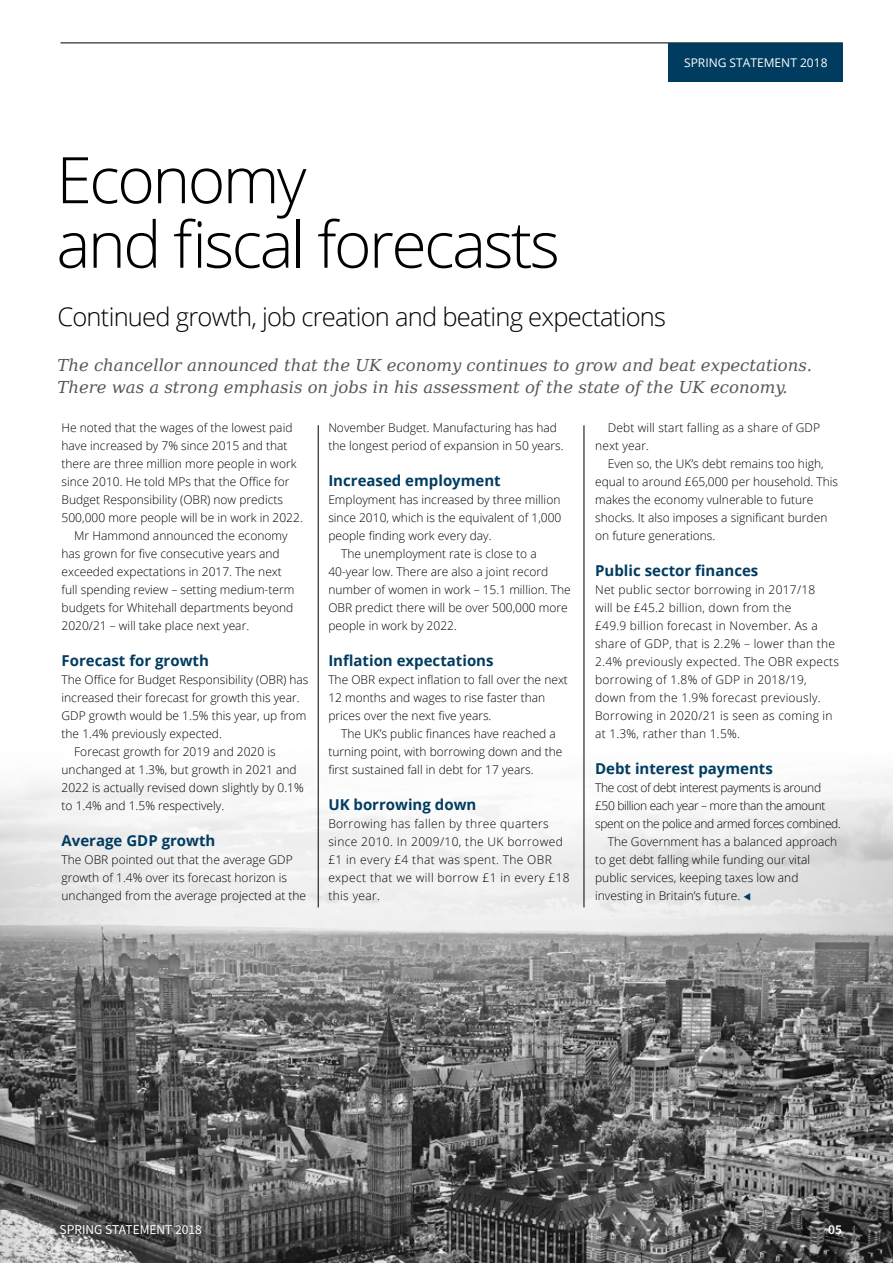
<style>
.page{position:relative;width:893px;height:1263px;background:#fff}
.page>*{position:absolute;margin:0;border:0;box-sizing:border-box;transform-origin:0 0}
.t1{font:300 64.2px/64.5px "Open Sans";letter-spacing:-.04em;color:#000}
.t2{font:300 25.5px "Open Sans";letter-spacing:-.03em;color:#000}
.t3{font:italic 16.5px/22.5px "DejaVu Serif";color:#575756}
.t4{font:700 15px "Open Sans";color:#003c60}
.t5{font:13.5px "Source Sans Pro";color:#fff}
.t6{font:600 13.5px "Source Sans Pro";color:#fff}
.t7{font:300 12px/18px "Open Sans";color:#000}
.t8{font:300 12px/18px "Open Sans";letter-spacing:.02em;color:#000}
.t9{font:300 12px/18px "Open Sans";letter-spacing:.03em;color:#000}
.t10{font:300 12px "Open Sans";letter-spacing:-.03em;color:#000}
.t11{font:12px "Open Sans";color:#fff}
.s1{color:#003c60}
</style>
<div class="page">
<img style="left:0;top:738px;width:893px;height:525px">
<hr style="left:60px;top:43px;width:783px;height:1px;background:#000">
<div style="left:669px;top:43px;width:174px;height:39px;background:#003c60"></div>
<hr style="left:318px;top:425px;width:1px;height:482px;background:#000">
<hr style="left:584px;top:425px;width:1px;height:482px;background:#000">
<p class="t11" style="left:684px;top:54px;width:145px">SPRING STATEMENT 2018</p>
<h1 class="t1" style="left:56px;top:146px;width:505px">Economy<br>and fiscal forecasts</h1>
<h2 class="t2" style="left:57px;top:298px;width:610px">Continued growth, job creation and beating expectations</h2>
<h3 class="t3" style="left:57px;top:354px;width:756px">The chancellor announced that the UK economy continues to grow and beat expectations.<br>There was a strong emphasis on jobs in his assessment of the state of the UK economy.</h3>
<p class="t7" style="left:62px;top:418px;width:232px">He noted that the wages of the lowest paid</p>
<p class="t7" style="left:62px;top:436px;width:228px">have increased by 7% since 2015 and that</p>
<p class="t7" style="left:62px;top:454px;width:236px">there are three million more people in work</p>
<p class="t7" style="left:62px;top:472px;width:229px">since 2010. He told MPs that the Office for</p>
<p class="t7" style="left:62px;top:490px;width:223px">Budget Responsibility (OBR) now predicts</p>
<p class="t7" style="left:62px;top:508px;width:243px">500,000 more people will be in work in 2022.</p>
<p class="t7" style="left:74px;top:526px;width:215px">Mr Hammond announced the economy</p>
<p class="t7" style="left:62px;top:544px;width:220px">has grown for five consecutive years and</p>
<p class="t7" style="left:62px;top:562px;width:222px">exceeded expectations in 2017. The next</p>
<p class="t7" style="left:62px;top:580px;width:234px">full spending review – setting medium-term</p>
<p class="t7" style="left:62px;top:598px;width:233px">budgets for Whitehall departments beyond</p>
<p class="t7" style="left:62px;top:616px;width:189px">2020/21 – will take place next year.</p>
<p class="t4" style="left:62px;top:650px;width:149px">Forecast for growth</p>
<p class="t7" style="left:62px;top:670px;width:249px">The Office for Budget Responsibility (OBR) has</p>
<p class="t7" style="left:62px;top:688px;width:240px">increased their forecast for growth this year.</p>
<p class="t7" style="left:62px;top:706px;width:246px">GDP growth would be 1.5% this year, up from</p>
<p class="t7" style="left:62px;top:724px;width:162px">the 1.4% previously expected.</p>
<p class="t7" style="left:74px;top:742px;width:203px">Forecast growth for 2019 and 2020 is</p>
<p class="t7" style="left:62px;top:760px;width:237px">unchanged at 1.3%, but growth in 2021 and</p>
<p class="t7" style="left:62px;top:778px;width:244px">2022 is actually revised down slightly by 0.1%</p>
<p class="t7" style="left:62px;top:796px;width:164px">to 1.4% and 1.5% respectively.</p>
<p class="t4" style="left:62px;top:830px;width:155px">Average GDP growth</p>
<p class="t7" style="left:62px;top:850px;width:246px">The OBR pointed out that the average GDP growth of 1.4% over its forecast horizon is unchanged from the average projected at the</p>
<p class="t7" style="left:328px;top:418px;width:237px">November Budget. Manufacturing has had the longest period of expansion in 50 years.</p>
<p class="t4" style="left:328px;top:470px;width:174px">Increased employment</p>
<p class="t7" style="left:328px;top:490px;width:234px">Employment has increased by three million</p>
<p class="t7" style="left:328px;top:508px;width:235px">since 2010, which is the equivalent of 1,000</p>
<p class="t7" style="left:328px;top:526px;width:165px">people finding work every day.</p>
<p class="t7" style="left:341px;top:544px;width:197px">The unemployment rate is close to a</p>
<p class="t7" style="left:328px;top:562px;width:222px">40-year low. There are also a joint record</p>
<p class="t7" style="left:328px;top:580px;width:244px">number of women in work – 15.1 million. The</p>
<p class="t7" style="left:328px;top:598px;width:241px">OBR predict there will be over 500,000 more</p>
<p class="t7" style="left:328px;top:616px;width:130px">people in work by 2022.</p>
<p class="t4" style="left:328px;top:650px;width:167px">Inflation expectations</p>
<p class="t7" style="left:328px;top:670px;width:241px">The OBR expect inflation to fall over the next<br>12 months and wages to rise faster than prices over the next five years.</p>
<p class="t7" style="left:328px;top:724px;width:236px;text-indent:13px">The UK’s public finances have reached a turning point, with borrowing down and the first sustained fall in debt for 17 years.</p>
<p class="t4" style="left:328px;top:794px;width:150px">UK borrowing down</p>
<p class="t9" style="left:328px;top:814px;width:243px">Borrowing has fallen by three quarters since 2010. In 2009/10, the UK borrowed £1 in every £4 that was spent. The OBR expect that we will borrow £1 in every £18 this year.</p>
<p class="t7" style="left:595px;top:418px;width:227px;text-indent:13px">Debt will start falling as a share of GDP next year.</p>
<p class="t7" style="left:595px;top:454px;width:244px;text-indent:13px">Even so, the UK’s debt remains too high, equal to around £65,000 per household. This makes the economy vulnerable to future shocks. It also imposes a significant burden on future generations.</p>
<p class="t4" style="left:595px;top:560px;width:165px">Public sector finances</p>
<p class="t8" style="left:595px;top:580px;width:245px">Net public sector borrowing in 2017/18<br>will be £45.2 billion, down from the<br>£49.9 billion forecast in November. As a share of GDP, that is 2.2% – lower than the 2.4% previously expected. The OBR expects borrowing of 1.8% of GDP in 2018/19, down from the 1.9% forecast previously.<br>Borrowing in 2020/21 is seen as coming in at 1.3%, rather than 1.5%.</p>
<p class="t4" style="left:595px;top:758px;width:179px">Debt interest payments</p>
<p class="t10" style="left:595px;top:779px;width:227px">The cost of debt interest payments is around</p>
<p class="t10" style="left:595px;top:797px;width:232px">£50 billion each year – more than the amount</p>
<p class="t10" style="left:595px;top:815px;width:247px">spent on the police and armed forces combined.</p>
<p class="t7" style="left:608px;top:832px;width:231px">The Government has a balanced approach</p>
<p class="t7" style="left:595px;top:850px;width:216px">to get debt falling while funding our vital</p>
<p class="t7" style="left:595px;top:868px;width:205px">public services, keeping taxes low and</p>
<p class="t7" style="left:595px;top:886px;width:158px">investing in Britain’s future. <span class="s1">▼</span></p>
<p class="t5" style="left:60px;top:1221px;width:144px">SPRING STATEMENT 2018</p>
<p class="t6" style="left:828px;top:1221px;width:15px">05</p>
</div>
